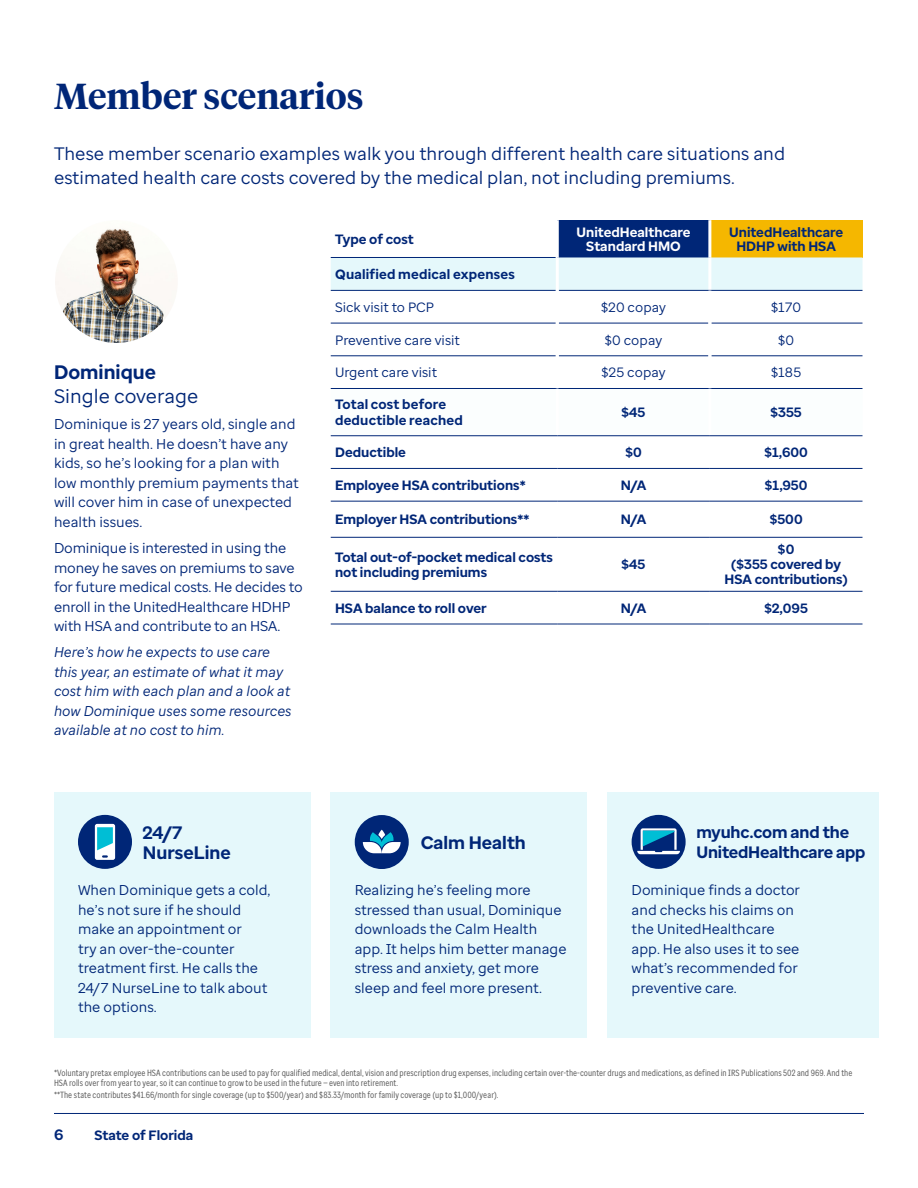
<style>
.page{position:relative;width:918px;height:1188px;background:#fff}
.page>*{position:absolute;margin:0;border:0;box-sizing:border-box;transform-origin:0 0}
.t1{font:600 36px "UHC Serif Headline";color:#002677}
.t2{font:19.5px "Enterprise Sans";color:#002677}
.t3{font:700 19.5px "Enterprise Sans";color:#002677}
.t4{font:18px/24px "Enterprise Sans";color:#002677}
.t5{font:700 18px/19.5px "Enterprise Sans";color:#002677}
.t6{font:700 16.5px/19.5px "Enterprise Sans";letter-spacing:-.01em;color:#002677}
.t7{font:700 15px "Enterprise Sans";color:#002677}
.t8{font:14.25px/19.5px "Enterprise Sans";color:#002677}
.t9{font:italic 14.25px/19.5px "Enterprise Sans";color:#002677}
.t10{font:700 13.5px/15px "Enterprise Sans";color:#002677;text-align:center}
.t11{font:13.5px "Enterprise Sans";color:#002677}
.t12{font:700 13.5px/13.5px "Enterprise Sans";color:#fff;text-align:center}
.t13{font:9px/9.8px "Enterprise Sans Cond";color:#5a5a5a}
</style>
<div class="page">
<div style="left:54px;top:792px;width:256px;height:246px;background:#e5f8fb"></div>
<div style="left:331px;top:792px;width:256px;height:246px;background:#e5f8fb"></div>
<div style="left:608px;top:792px;width:271px;height:246px;background:#e5f8fb"></div>
<img style="left:55px;top:220px;width:123px;height:123px;border-radius:61px">
<div style="left:557px;top:220px;width:153px;height:37px;background:#002677"></div>
<div style="left:710px;top:220px;width:152px;height:37px;background:#f5b700"></div>
<svg style="left:331px;top:257px;width:531px;height:99px"></svg>
<hr style="left:708px;top:220px;width:3px;height:37px;background:#fff">
<hr style="left:708px;top:257px;width:3px;height:33px;background:#fff">
<hr style="left:331px;top:257px;width:225px;height:1px;background:#002677">
<hr style="left:331px;top:290px;width:225px;height:1px;background:#002677">
<hr style="left:559px;top:290px;width:151px;height:1px;background:#002677">
<hr style="left:710px;top:290px;width:153px;height:1px;background:#002677">
<hr style="left:331px;top:323px;width:225px;height:1px;background:#002677">
<hr style="left:559px;top:323px;width:149px;height:1px;background:#002677">
<hr style="left:711px;top:323px;width:152px;height:1px;background:#002677">
<hr style="left:331px;top:356px;width:225px;height:1px;background:#002677">
<hr style="left:559px;top:356px;width:149px;height:1px;background:#002677">
<hr style="left:711px;top:356px;width:152px;height:1px;background:#002677">
<hr style="left:331px;top:388px;width:226px;height:1px;background:#002677">
<hr style="left:557px;top:388px;width:153px;height:1px;background:#002677">
<hr style="left:710px;top:388px;width:153px;height:1px;background:#002677">
<hr style="left:331px;top:435px;width:226px;height:1px;background:#002677">
<hr style="left:557px;top:435px;width:153px;height:1px;background:#002677">
<hr style="left:710px;top:435px;width:153px;height:1px;background:#002677">
<hr style="left:331px;top:468px;width:226px;height:1px;background:#002677">
<hr style="left:331px;top:501px;width:226px;height:1px;background:#002677">
<hr style="left:331px;top:537px;width:226px;height:1px;background:#002677">
<hr style="left:557px;top:468px;width:153px;height:1px;background:#002677">
<hr style="left:557px;top:501px;width:153px;height:1px;background:#002677">
<hr style="left:557px;top:537px;width:153px;height:1px;background:#002677">
<hr style="left:710px;top:468px;width:153px;height:1px;background:#002677">
<hr style="left:710px;top:501px;width:153px;height:1px;background:#002677">
<hr style="left:710px;top:537px;width:153px;height:1px;background:#002677">
<hr style="left:331px;top:591px;width:226px;height:1px;background:#002677">
<hr style="left:331px;top:624px;width:226px;height:1px;background:#002677">
<hr style="left:557px;top:591px;width:153px;height:1px;background:#002677">
<hr style="left:557px;top:624px;width:153px;height:1px;background:#002677">
<hr style="left:710px;top:591px;width:153px;height:1px;background:#002677">
<hr style="left:710px;top:624px;width:153px;height:1px;background:#002677">
<hr style="left:556px;top:220px;width:3px;height:37px;background:#fff">
<hr style="left:556px;top:257px;width:3px;height:33px;background:#fff">
<hr style="left:556px;top:290px;width:3px;height:33px;background:#fff">
<hr style="left:708px;top:291px;width:3px;height:32px;background:#fff">
<hr style="left:556px;top:323px;width:3px;height:33px;background:#fff">
<hr style="left:708px;top:323px;width:3px;height:33px;background:#fff">
<div style="left:355px;top:815px;width:54px;height:54px;background:#002677;border-radius:50%"></div>
<svg style="left:363px;top:830px;width:38px;height:23px"></svg>
<div style="left:78px;top:815px;width:54px;height:54px;background:#002677;border-radius:50%"></div>
<svg style="left:95px;top:824px;width:20px;height:36px"></svg>
<div style="left:632px;top:815px;width:54px;height:54px;background:#002677;border-radius:50%"></div>
<svg style="left:637px;top:828px;width:43px;height:26px"></svg>
<hr style="left:54px;top:1113px;width:810px;height:1px;background:#002677">
<h2 class="t1" style="left:54px;top:72px;width:311px">Member scenarios</h2>
<p class="t4" style="left:54px;top:142px;width:733px">These member scenario examples walk you through different health care situations and estimated health care costs covered by the medical plan, not including premiums.</p>
<p class="t3" style="left:54px;top:360px;width:103px">Dominique</p>
<p class="t2" style="left:54px;top:384px;width:146px">Single coverage</p>
<p class="t8" style="left:54px;top:415px;width:247px">Dominique is 27 years old, single and in great health. He doesn’t have any kids, so he’s looking for a plan with low monthly premium payments that will cover him in case of unexpected health issues.</p>
<p class="t8" style="left:54px;top:538px;width:250px">Dominique is interested in using the money he saves on premiums to save for future medical costs. He decides to enroll in the UnitedHealthcare HDHP with HSA and contribute to an HSA.</p>
<p class="t9" style="left:54px;top:643px;width:239px">Here’s how he expects to use care this year, an estimate of what it may cost him with each plan and a look at how Dominique uses some resources available at no cost to him.</p>
<p class="t10" style="left:335px;top:232px;width:80px">Type of cost</p>
<p class="t12" style="left:577px;top:226px;width:115px">UnitedHealthcare<br>Standard HMO</p>
<p class="t10" style="left:729px;top:226px;width:115px;line-height:13.5px">UnitedHealthcare<br>HDHP with HSA</p>
<p class="t10" style="left:335px;top:267px;width:181px">Qualified medical expenses</p>
<p class="t11" style="left:335px;top:298px;width:101px">Sick visit to PCP</p>
<p class="t11" style="left:601px;top:298px;width:66px">$20 copay</p>
<p class="t11" style="left:771px;top:298px;width:32px">$170</p>
<p class="t11" style="left:335px;top:331px;width:126px">Preventive care visit</p>
<p class="t11" style="left:605px;top:331px;width:59px">$0 copay</p>
<p class="t11" style="left:778px;top:331px;width:17px">$0</p>
<p class="t11" style="left:335px;top:364px;width:104px">Urgent care visit</p>
<p class="t11" style="left:601px;top:364px;width:66px">$25 copay</p>
<p class="t11" style="left:771px;top:364px;width:32px">$185</p>
<p class="t10" style="left:335px;top:396px;width:129px;line-height:16.2px;text-align:left">Total cost before deductible reached</p>
<p class="t10" style="left:622px;top:405px;width:25px">$45</p>
<p class="t10" style="left:770px;top:405px;width:33px">$355</p>
<p class="t10" style="left:335px;top:445px;width:72px">Deductible</p>
<p class="t10" style="left:625px;top:445px;width:18px">$0</p>
<p class="t10" style="left:764px;top:445px;width:45px">$1,600</p>
<p class="t10" style="left:335px;top:478px;width:192px">Employee HSA contributions*</p>
<p class="t10" style="left:621px;top:478px;width:27px">N/A</p>
<p class="t10" style="left:765px;top:478px;width:44px">$1,950</p>
<p class="t10" style="left:335px;top:512px;width:196px">Employer HSA contributions**</p>
<p class="t10" style="left:621px;top:512px;width:27px">N/A</p>
<p class="t10" style="left:770px;top:512px;width:35px">$500</p>
<p class="t10" style="left:335px;top:550px;width:219px;text-align:left">Total out-of-pocket medical costs not including premiums</p>
<p class="t10" style="left:622px;top:557px;width:25px">$45</p>
<p class="t10" style="left:725px;top:542px;width:125px">$0<br>($355 covered by<br>HSA contributions)</p>
<p class="t10" style="left:335px;top:600px;width:153px">HSA balance to roll over</p>
<p class="t10" style="left:621px;top:600px;width:27px">N/A</p>
<p class="t10" style="left:764px;top:600px;width:45px">$2,095</p>
<h3 class="t5" style="left:143px;top:823px;width:90px">24/7<br>NurseLine</h3>
<p class="t8" style="left:78px;top:880px;width:194px">When Dominique gets a cold, he’s not sure if he should make an appointment or<br>try an over-the-counter treatment first. He calls the<br>24/7 NurseLine to talk about the options.</p>
<h3 class="t5" style="left:421px;top:833px;width:107px">Calm Health</h3>
<p class="t8" style="left:355px;top:880px;width:213px">Realizing he’s feeling more stressed than usual, Dominique downloads the Calm Health app. It helps him better manage stress and anxiety, get more sleep and feel more present.</p>
<h3 class="t6" style="left:696px;top:823px;width:171px">myuhc.com and the<br>UnitedHealthcare app</h3>
<p class="t8" style="left:632px;top:880px;width:170px">Dominique finds a doctor and checks his claims on the UnitedHealthcare app. He also uses it to see what’s recommended for preventive care.</p>
<p class="t13" style="left:54px;top:1068px;width:800px">*Voluntary pretax employee HSA contributions can be used to pay for qualified medical, dental, vision and prescription drug expenses, including certain over-the-counter drugs and medications, as defined in IRS Publications 502 and 969. And the<br>HSA rolls over from year to year, so it can continue to grow to be used in the future — even into retirement.</p>
<p class="t13" style="left:54px;top:1090px;width:446px">**The state contributes $41.66/month for single coverage (up to $500/year) and $83.33/month for family coverage (up to $1,000/year).</p>
<p class="t7" style="left:54px;top:1125px;width:11px">6</p>
<p class="t10" style="left:94px;top:1128px;width:100px">State of Florida</p>
</div>
